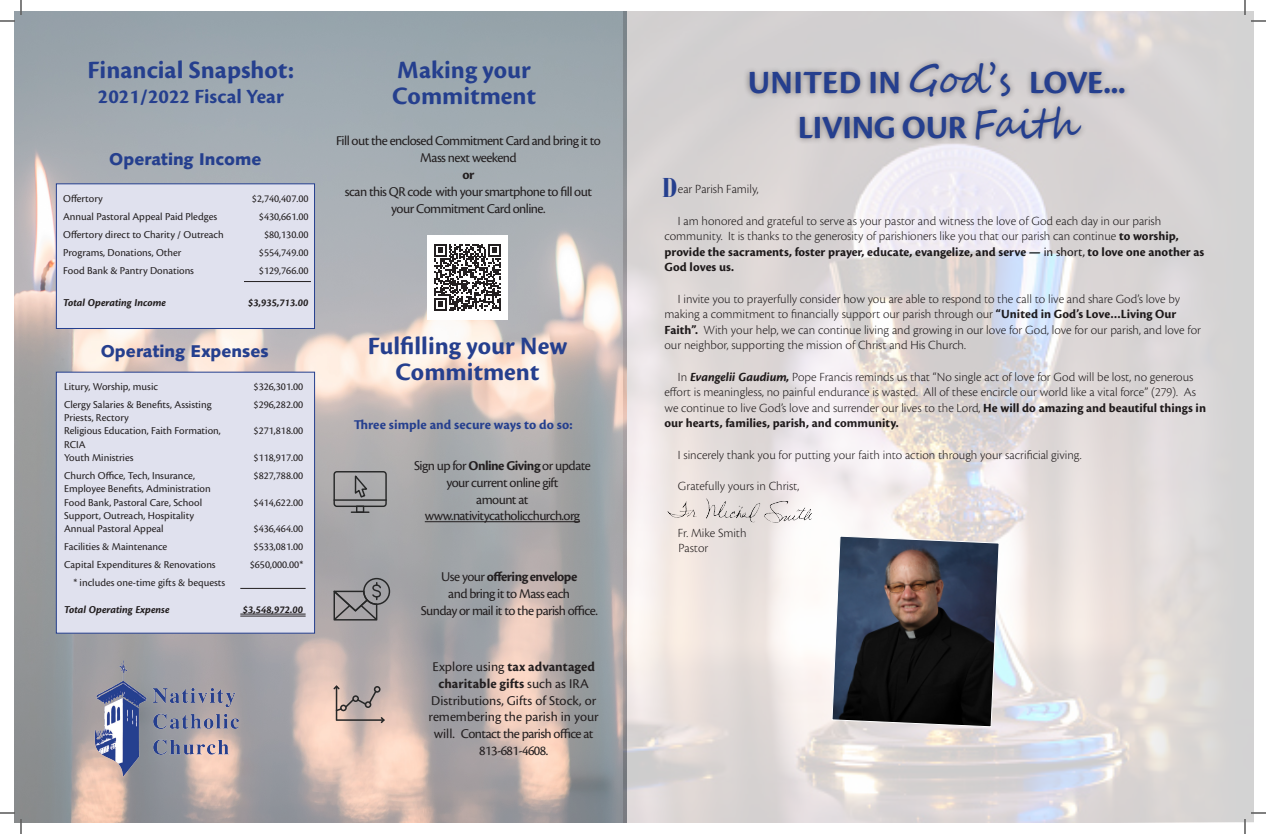
<style>
.page{position:relative;width:1266px;height:834px;background:#fff}
.page>*{position:absolute;margin:0;border:0;box-sizing:border-box;transform-origin:0 0}
.t1{font:700 33.7px/44.5px "Cronos Pro";letter-spacing:-.005em;color:#253f8e;text-align:center}
.t2{font:700 condensed 27px "Bauer Bodoni Std";color:#253f8e}
.t3{font:700 26px/26px "Cronos Pro";color:#253f8e;text-align:center}
.t4{font:700 21px "Cronos Pro";color:#253f8e}
.t5{font:900 17px "Syntax LT Std";color:#253f8e}
.t6{font:14px/16.8px "Cronos Pro";letter-spacing:-.04em;color:#231f20;text-align:center}
.t7{font:14px/16.8px "Cronos Pro";letter-spacing:-.005em;color:#231f20;text-align:center}
.t8{font:700 14px "Cronos Pro";color:#253f8e}
.t9{font:300 13px/15.6px "Cronos Pro";color:#231f20}
.t10{font:11px/13.2px "Cronos Pro";color:#231f20}
.t11{font:italic 700 11px "Cronos Pro";color:#231f20}
.s1{font-weight:700}
.s2{font-family:"Segoe Script";font-weight:400;font-size:39.1px}
.s3{font-weight:400}
.s4{font-weight:700;font-style:italic}
</style>
<div class="page">
<img style="left:15px;top:12px;width:600px;height:810px">
<img style="left:624px;top:12px;width:630px;height:810px">
<svg style="left:831px;top:535px;width:169px;height:193px;background:#41434b"></svg>
<div style="left:427px;top:235px;width:81px;height:85px;background:#fff"></div>
<svg style="left:434px;top:244px;width:67px;height:66px"></svg>
<div style="left:56px;top:183px;width:259px;height:146px;background:#e0e1ee;border:1px solid #253f8e"></div>
<div style="left:56px;top:372px;width:259px;height:262px;background:#e0e1ee;border:1px solid #253f8e"></div>
<hr style="left:240px;top:588px;width:66px;height:1px;background:#231f20">
<hr style="left:240px;top:614px;width:66px;height:1px;background:#231f20">
<hr style="left:240px;top:616px;width:66px;height:1px;background:#231f20">
<hr style="left:244px;top:281px;width:67px;height:1px;background:#231f20">
<hr style="left:425px;top:521px;width:155px;height:1px;background:#231f20">
<svg style="left:333px;top:471px;width:54px;height:42px;background:#919192"></svg>
<svg style="left:333px;top:578px;width:57px;height:43px;background:#8d8c8e"></svg>
<svg style="left:333px;top:686px;width:52px;height:37px;background:#b3a19c"></svg>
<div style="left:743px;top:56px;width:388px;height:89px;background:#231f20;opacity:.5"></div>
<img style="left:92px;top:660px;width:149px;height:116px">
<img style="left:667px;top:497px;width:145px;height:26px">
<svg style="left:0;top:0;width:22px;height:22px"></svg>
<svg style="left:0;top:812px;width:22px;height:22px"></svg>
<svg style="left:1244px;top:0;width:22px;height:22px"></svg>
<svg style="left:1244px;top:812px;width:22px;height:22px"></svg>
<p class="t3" style="left:88px;top:57px;width:208px">Financial Snapshot:</p>
<p class="t4" style="left:98px;top:84px;width:187px">2021/2022 Fiscal Year</p>
<p class="t5" style="left:109px;top:149px;width:154px">Operating Income</p>
<p class="t10" style="left:63px;top:193px;width:41px">Offertory</p>
<p class="t10" style="left:252px;top:193px;width:58px">$2,740,407.00</p>
<p class="t10" style="left:63px;top:211px;width:156px">Annual Pastoral Appeal Paid Pledges</p>
<p class="t10" style="left:259px;top:211px;width:51px">$430,661.00</p>
<p class="t10" style="left:63px;top:229px;width:162px">Offertory direct to Charity / Outreach</p>
<p class="t10" style="left:264px;top:229px;width:46px">$80,130.00</p>
<p class="t10" style="left:63px;top:247px;width:120px">Programs, Donations, Other</p>
<p class="t10" style="left:259px;top:247px;width:51px">$554,749.00</p>
<p class="t10" style="left:63px;top:265px;width:132px">Food Bank &amp; Pantry Donations</p>
<p class="t10" style="left:259px;top:265px;width:51px">$129,766.00</p>
<p class="t11" style="left:63px;top:296px;width:105px">Total Operating Income</p>
<p class="t11" style="left:248px;top:296px;width:62px">$3,935,713.00</p>
<p class="t5" style="left:101px;top:341px;width:169px">Operating Expenses</p>
<p class="t10" style="left:64px;top:380px;width:95px">Litury, Worship, music</p>
<p class="t10" style="left:254px;top:380px;width:51px">$326,301.00</p>
<p class="t10" style="left:64px;top:398px;width:149px">Clergy Salaries &amp; Benefits, Assisting<br>Priests, Rectory</p>
<p class="t10" style="left:254px;top:398px;width:51px">$296,282.00</p>
<p class="t10" style="left:64px;top:424px;width:158px">Religious Education, Faith Formation,<br>RCIA</p>
<p class="t10" style="left:254px;top:424px;width:51px">$271,818.00</p>
<p class="t10" style="left:64px;top:451px;width:71px">Youth Ministries</p>
<p class="t10" style="left:254px;top:451px;width:51px">$118,917.00</p>
<p class="t10" style="left:64px;top:469px;width:148px">Church Office, Tech, Insurance,<br>Employee Benefits, Administration</p>
<p class="t10" style="left:254px;top:469px;width:51px">$827,788.00</p>
<p class="t10" style="left:64px;top:496px;width:140px">Food Bank, Pastoral Care, School<br>Support, Outreach, Hospitality</p>
<p class="t10" style="left:254px;top:496px;width:51px">$414,622.00</p>
<p class="t10" style="left:64px;top:522px;width:101px">Annual Pastoral Appeal</p>
<p class="t10" style="left:254px;top:522px;width:51px">$436,464.00</p>
<p class="t10" style="left:64px;top:540px;width:105px">Facilities &amp; Maintenance</p>
<p class="t10" style="left:254px;top:540px;width:51px">$533,081.00</p>
<p class="t10" style="left:64px;top:558px;width:153px">Capital Expenditures &amp; Renovations</p>
<p class="t10" style="left:250px;top:558px;width:55px">$650,000.00*</p>
<p class="t10" style="left:73px;top:576px;width:153px">* includes one-time gifts &amp; bequests</p>
<p class="t11" style="left:64px;top:603px;width:107px">Total Operating Expense</p>
<p class="t11" style="left:243px;top:603px;width:62px">$3,548,972.00</p>
<p class="t3" style="left:392px;top:57px;width:145px;text-align:left">Making your<br>Commitment</p>
<p class="t6" style="left:336px;top:133px;width:266px">Fill out the enclosed Commitment Card and bring it to<br>Mass next weekend<br><span class="s1">or<br></span>scan this QR code with your smartphone to fill out your Commitment Card online.</p>
<p class="t3" style="left:368px;top:333px;width:201px">Fulfilling your New<br>Commitment</p>
<p class="t8" style="left:354px;top:417px;width:220px">Three simple and secure ways to do so:</p>
<p class="t6" style="left:414px;top:457px;width:178px">Sign up for <span class="s1">Online Giving</span> or update your current online gift<br>amount at www.nativitycatholicchurch.org</p>
<p class="t6" style="left:421px;top:568px;width:179px">Use your <span class="s1">offering envelope<br></span>and bring it to Mass each<br>Sunday or mail it to the parish office.</p>
<p class="t7" style="left:429px;top:658px;width:172px">Explore using <span class="s1">tax advantaged charitable gifts</span> such as IRA<br>Distributions, Gifts of Stock, or remembering the parish in your will. Contact the parish office at<br>813-681-4608.</p>
<p class="t1" style="left:748px;top:61px;width:380px">UNITED IN <span class="s2">God’s</span> LOVE...<br>LIVING OUR <span class="s2">Faith</span></p>
<p class="t2" style="left:662px;top:172px;width:17px">D</p>
<p class="t9" style="left:678px;top:182px;width:82px">ear Parish Family,</p>
<p class="t9" style="left:664px;top:213px;width:541px;text-indent:14px">I am honored and grateful to serve as your pastor and witness the love of God each day in our parish community. It is thanks to the generosity of parishioners like you that our parish can continue <span class="s1">to worship, provide the sacraments, foster prayer, educate, evangelize, and serve —</span> <span class="s3">in short,</span> <span class="s1">to love one another as God loves us.</span></p>
<p class="t9" style="left:664px;top:291px;width:538px;text-indent:14px">I invite you to prayerfully consider how you are able to respond to the call to live and share God’s love by making a commitment to financially support our parish through our <span class="s1">“United in God’s Love…Living Our Faith”.</span> With your help, we can continue living and growing in our love for God, love for our parish, and love for our neighbor, supporting the mission of Christ and His Church.</p>
<p class="t9" style="left:664px;top:369px;width:543px;text-indent:14px">In <span class="s4">Evangelii Gaudium,</span> Pope Francis reminds us that “No single act of love for God will be lost, no generous effort is meaningless, no painful endurance is wasted. All of these encircle our world like a vital force” (279). As we continue to live God’s love and surrender our lives to the Lord, <span class="s1">He will do amazing and beautiful things in our hearts, families, parish, and community.</span></p>
<p class="t9" style="left:678px;top:447px;width:405px">I sincerely thank you for putting your faith into action through your sacrificial giving.</p>
<p class="t9" style="left:678px;top:478px;width:123px">Gratefully yours in Christ,</p>
<p class="t9" style="left:678px;top:525px;width:70px">Fr. Mike Smith<br>Pastor</p>
</div>
